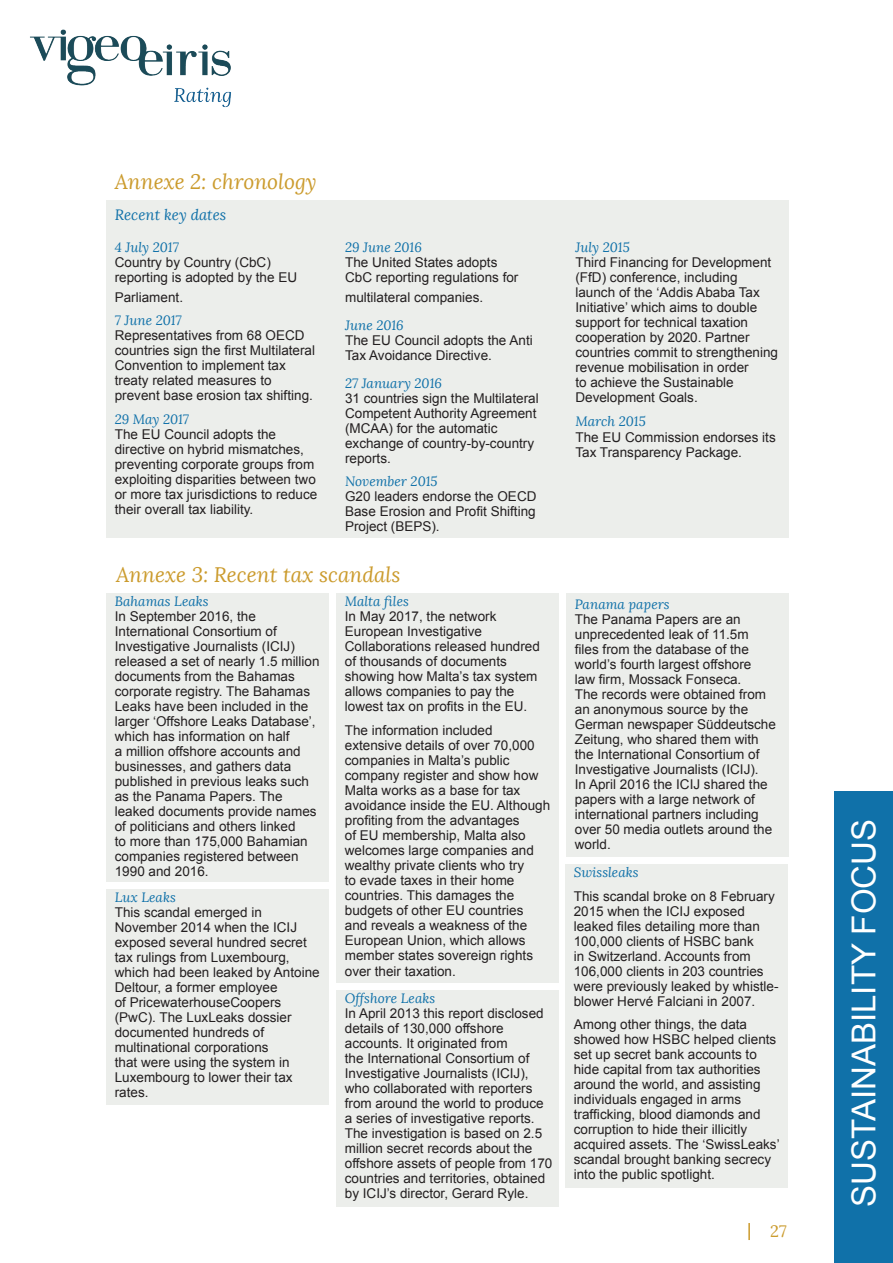
<style>
.page{position:relative;width:893px;height:1263px;background:#fff}
.page>*{position:absolute;margin:0;border:0;box-sizing:border-box;transform-origin:0 0}
.t1{font:33px "Arial";color:#fff}
.t2{font:italic 21px "Lora";color:#cb9b2d}
.t3{font:16.5px "Lora";color:#cb9b2d}
.t4{font:italic 15px "Lora";color:#1071a9}
.t5{font:13.5px/15px "Arial";color:#231f20}
.t6{font:italic 13.5px "Lora";color:#1071a9}
</style>
<div class="page">
<img style="left:30px;top:29px;width:201px;height:79px">
<svg style="left:748px;top:1223px;width:2px;height:17px"></svg>
<div style="left:834px;top:791px;width:59px;height:472px;background:#1071a9"></div>
<div style="left:106px;top:201px;width:683px;height:337px;background:#eceeeb"></div>
<div style="left:566px;top:593px;width:223px;height:264px;background:#eceeeb"></div>
<div style="left:336px;top:593px;width:223px;height:389px;background:#eceeeb"></div>
<div style="left:106px;top:593px;width:223px;height:288px;background:#eceeeb"></div>
<div style="left:565px;top:864px;width:223px;height:323px;background:#eceeeb"></div>
<div style="left:106px;top:889px;width:223px;height:215px;background:#eceeeb"></div>
<div style="left:336px;top:990px;width:223px;height:216px;background:#eceeeb"></div>
<h2 class="t2" style="left:115px;top:169px;width:203px">Annexe 2: chronology</h2>
<p class="t4" style="left:115px;top:205px;width:113px">Recent key dates</p>
<p class="t6" style="left:115px;top:239px;width:65px">4 July 2017</p>
<p class="t5" style="left:115px;top:255px;width:184px">Country by Country (CbC) reporting is adopted by the EU</p>
<p class="t5" style="left:115px;top:290px;width:70px">Parliament.</p>
<p class="t6" style="left:115px;top:312px;width:68px">7 June 2017</p>
<p class="t5" style="left:115px;top:328px;width:202px">Representatives from 68 OECD countries sign the first Multilateral<br>Convention to implement tax treaty related measures to prevent base erosion tax shifting.</p>
<p class="t6" style="left:115px;top:411px;width:76px">29 May 2017</p>
<p class="t5" style="left:115px;top:427px;width:204px">The EU Council adopts the directive on hybrid mismatches, preventing corporate groups from exploiting disparities between two or more tax jurisdictions to reduce their overall tax liability.</p>
<p class="t6" style="left:345px;top:239px;width:78px">29 June 2016</p>
<p class="t5" style="left:345px;top:255px;width:175px">The United States adopts<br>CbC reporting regulations for</p>
<p class="t5" style="left:345px;top:290px;width:140px">multilateral companies.</p>
<p class="t6" style="left:345px;top:317px;width:60px">June 2016</p>
<p class="t5" style="left:345px;top:333px;width:189px">The EU Council adopts the Anti<br>Tax Avoidance Directive.</p>
<p class="t6" style="left:345px;top:375px;width:98px">27 January 2016</p>
<p class="t5" style="left:345px;top:391px;width:195px">31 countries sign the Multilateral<br>Competent Authority Agreement (MCAA) for the automatic exchange of country-by-country reports.</p>
<p class="t6" style="left:345px;top:473px;width:94px">November 2015</p>
<p class="t5" style="left:345px;top:489px;width:193px;text-align:justify">G20 leaders endorse the OECD Base Erosion and Profit Shifting Project (BEPS).</p>
<h2 class="t2" style="left:116px;top:562px;width:286px">Annexe 3: Recent tax scandals</h2>
<p class="t6" style="left:115px;top:593px;width:95px">Bahamas Leaks</p>
<p class="t5" style="left:115px;top:609px;width:206px">In September 2016, the<br>International Consortium of<br>Investigative Journalists (ICIJ) released a set of nearly 1.5 million documents from the Bahamas corporate registry. The Bahamas<br>Leaks have been included in the larger ‘Offshore Leaks Database’, which has information on half<br>a million offshore accounts and businesses, and gathers data published in previous leaks such as the Panama Papers. The leaked documents provide names of politicians and others linked<br>to more than 175,000 Bahamian companies registered between<br>1990 and 2016.</p>
<p class="t6" style="left:115px;top:889px;width:62px">Lux Leaks</p>
<p class="t5" style="left:115px;top:905px;width:206px">This scandal emerged in<br>November 2014 when the ICIJ exposed several hundred secret tax rulings from Luxembourg, which had been leaked by Antoine<br>Deltour, a former employee<br>of PricewaterhouseCoopers (PwC). The LuxLeaks dossier documented hundreds of multinational corporations<br>that were using the system in<br>Luxembourg to lower their tax rates.</p>
<p class="t6" style="left:345px;top:593px;width:66px">Malta files</p>
<p class="t5" style="left:345px;top:609px;width:197px">In May 2017, the network<br>European Investigative<br>Collaborations released hundred of thousands of documents showing how Malta’s tax system allows companies to pay the lowest tax on profits in the EU.</p>
<p class="t5" style="left:345px;top:723px;width:207px">The information included extensive details of over 70,000 companies in Malta’s public company register and show how<br>Malta works as a base for tax avoidance inside the EU. Although profiting from the advantages<br>of EU membership, Malta also welcomes large companies and wealthy private clients who try<br>to evade taxes in their home countries. This damages the budgets of other EU countries<br>and reveals a weakness of the<br>European Union, which allows member states sovereign rights</p>
<p class="t5" style="left:345px;top:964px;width:113px">over their taxation.</p>
<p class="t6" style="left:345px;top:990px;width:92px">Offshore Leaks</p>
<p class="t5" style="left:345px;top:1006px;width:209px">In April 2013 this report disclosed details of 130,000 offshore accounts. It originated from<br>the International Consortium of Investigative Journalists (ICIJ), who collaborated with reporters from around the world to produce a series of investigative reports.<br>The investigation is based on 2.5 million secret records about the offshore assets of people from 170 countries and territories, obtained by ICIJ’s director, Gerard Ryle.</p>
<p class="t6" style="left:575px;top:239px;width:56px">July 2015</p>
<p class="t5" style="left:575px;top:255px;width:204px">Third Financing for Development (FfD) conference, including launch of the ‘Addis Ababa Tax<br>Initiative’ which aims to double support for technical taxation cooperation by 2020. Partner countries commit to strengthening revenue mobilisation in order<br>to achieve the Sustainable<br>Development Goals.</p>
<p class="t6" style="left:575px;top:413px;width:72px">March 2015</p>
<p class="t5" style="left:575px;top:430px;width:202px">The EU Commission endorses its<br>Tax Transparency Package.</p>
<p class="t6" style="left:575px;top:596px;width:96px">Panama papers</p>
<p class="t5" style="left:575px;top:612px;width:203px">The Panama Papers are an unprecedented leak of 11.5m files from the database of the world’s fourth largest offshore<br>law firm, Mossack Fonseca.<br>The records were obtained from an anonymous source by the<br>German newspaper Süddeutsche<br>Zeitung, who shared them with the International Consortium of<br>Investigative Journalists (ICIJ).<br>In April 2016 the ICIJ shared the papers with a large network of international partners including over 50 media outlets around the world.</p>
<p class="t6" style="left:574px;top:864px;width:66px">Swissleaks</p>
<p class="t5" style="left:574px;top:889px;width:206px">This scandal broke on 8 February<br>2015 when the ICIJ exposed leaked files detailing more than<br>100,000 clients of HSBC bank<br>in Switzerland. Accounts from<br>106,000 clients in 203 countries were previously leaked by whistle&shy;blower Hervé Falciani in 2007.</p>
<p class="t5" style="left:574px;top:1017px;width:207px">Among other things, the data showed how HSBC helped clients set up secret bank accounts to hide capital from tax authorities around the world, and assisting individuals engaged in arms trafficking, blood diamonds and corruption to hide their illicitly acquired assets. The ‘SwissLeaks’ scandal brought banking secrecy into the public spotlight.</p>
<p class="t3" style="left:770px;top:1221px;width:18px">27</p>
<h1 class="t1" style="left:842px;top:1206px;width:389px;rotate:-90deg">SUSTAINABILITY FOCUS</h1>
</div>
